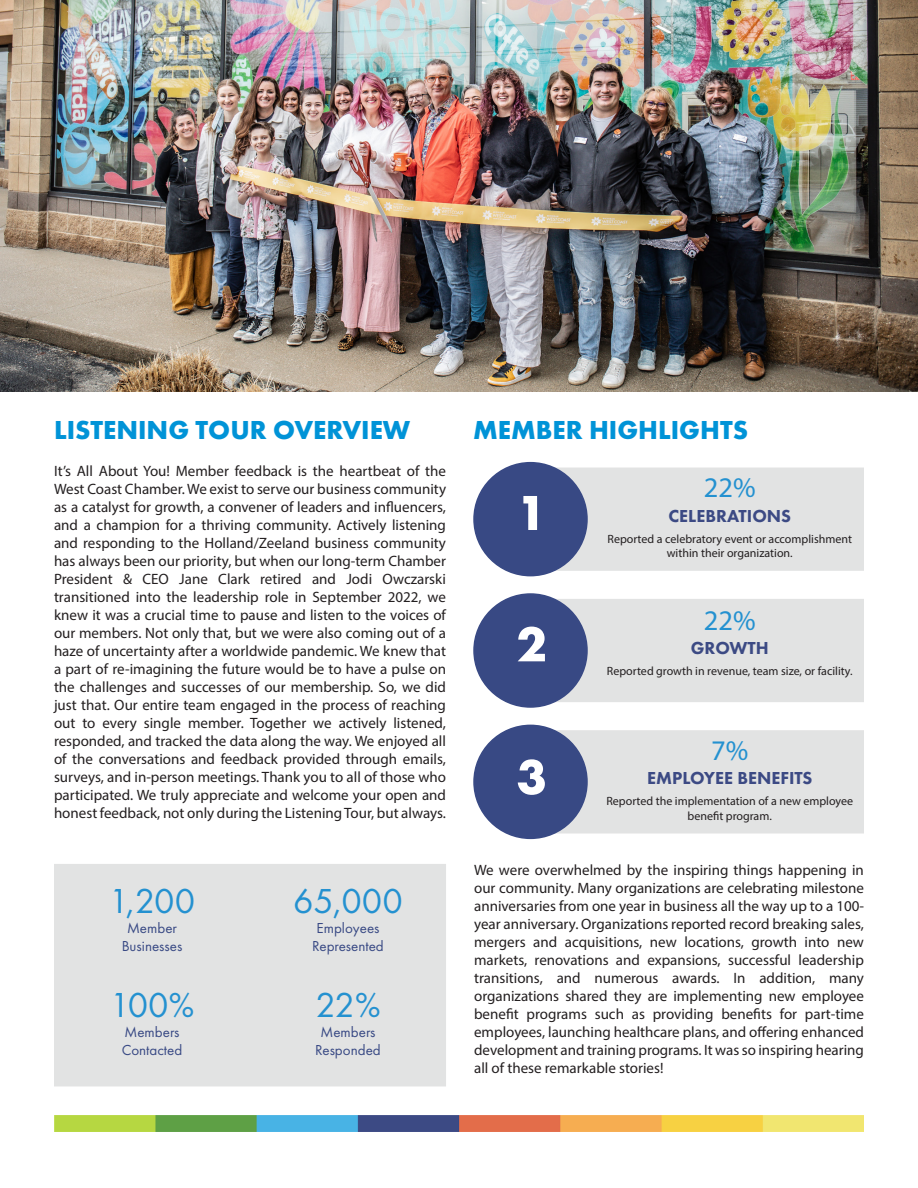
<style>
.page{position:relative;width:918px;height:1188px;background:#fff}
.page>*{position:absolute;margin:0;border:0;box-sizing:border-box;transform-origin:0 0}
.t1{font:700 51px "Futura PT";color:#fff}
.t2{font:36px "Futura PT";color:#2491d0}
.t3{font:28.5px "Myriad Pro";color:#2491d0}
.t4{font:700 27px "Futura PT";color:#0093d7}
.t5{font:800 18px "Futura PT";color:#3c4a84}
.t6{font:15px/18px "Myriad Pro";color:#231f20;text-align:justify}
.t7{font:15px "Futura PT";color:#384984}
.t8{font:12px/14.4px "Myriad Pro";color:#231f20;text-align:center}
</style>
<div class="page">
<img style="left:54px;top:1115px;width:810px;height:16px">
<div style="left:54px;top:864px;width:392px;height:223px;background:#e2e3e3"></div>
<img style="left:0;top:0;width:918px;height:392px">
<div style="left:553px;top:467px;width:311px;height:105px;background:#e2e3e3"></div>
<div style="left:474px;top:463px;width:113px;height:113px;background:#384984;border-radius:50%"></div>
<div style="left:473px;top:462px;width:115px;height:114px;border:2px solid #384984;border-radius:50%"></div>
<div style="left:553px;top:598px;width:311px;height:105px;background:#e2e3e3"></div>
<div style="left:474px;top:594px;width:113px;height:113px;background:#384984;border-radius:50%"></div>
<div style="left:473px;top:593px;width:115px;height:115px;border:2px solid #384984;border-radius:50%"></div>
<div style="left:553px;top:729px;width:311px;height:105px;background:#e2e3e3"></div>
<div style="left:474px;top:725px;width:113px;height:113px;background:#384984;border-radius:50%"></div>
<div style="left:473px;top:725px;width:115px;height:114px;border:2px solid #384984;border-radius:50%"></div>
<p class="t4" style="left:54px;top:412px;width:358px">LISTENING TOUR OVERVIEW</p>
<p class="t4" style="left:473px;top:412px;width:276px">MEMBER HIGHLIGHTS</p>
<p class="t6" style="left:54px;top:462px;width:394px">It’s All About You! Member feedback is the heartbeat of the West Coast Chamber. We exist to serve our business community as a catalyst for growth, a convener of leaders and influencers, and a champion for a thriving community. Actively listening and responding to the Holland/Zeeland business community has always been our priority, but when our long-term Chamber President &amp; CEO Jane Clark retired and Jodi Owczarski transitioned into the leadership role in September 2022, we knew it was a crucial time to pause and listen to the voices of our members. Not only that, but we were also coming out of a haze of uncertainty after a worldwide pandemic. We knew that a part of re-imagining the future would be to have a pulse on the challenges and successes of our membership. So, we did just that. Our entire team engaged in the process of reaching out to every single member. Together we actively listened, responded, and tracked the data along the way. We enjoyed all of the conversations and feedback provided through emails, surveys, and in-person meetings. Thank you to all of those who participated. We truly appreciate and welcome your open and honest feedback, not only during the Listening Tour, but always.</p>
<p class="t2" style="left:109px;top:880px;width:88px">1,200</p>
<p class="t2" style="left:293px;top:880px;width:111px">65,000</p>
<p class="t7" style="left:127px;top:919px;width:51px">Member</p>
<p class="t7" style="left:122px;top:937px;width:62px">Businesses</p>
<p class="t7" style="left:317px;top:919px;width:64px">Employees</p>
<p class="t7" style="left:312px;top:937px;width:73px">Represented</p>
<p class="t2" style="left:110px;top:983px;width:86px">100%</p>
<p class="t2" style="left:315px;top:983px;width:67px">22%</p>
<p class="t7" style="left:124px;top:1023px;width:57px">Members</p>
<p class="t7" style="left:122px;top:1041px;width:62px">Contacted</p>
<p class="t7" style="left:320px;top:1023px;width:57px">Members</p>
<p class="t7" style="left:315px;top:1041px;width:67px">Responded</p>
<p class="t1" style="left:516px;top:480px;width:32px">1</p>
<p class="t1" style="left:516px;top:611px;width:32px">2</p>
<p class="t1" style="left:516px;top:744px;width:32px">3</p>
<p class="t3" style="left:704px;top:470px;width:53px">22%</p>
<p class="t5" style="left:668px;top:505px;width:124px">CELEBRATIONS</p>
<p class="t8" style="left:608px;top:532px;width:246px">Reported a celebratory event or accomplishment within their organization.</p>
<p class="t3" style="left:704px;top:603px;width:53px">22%</p>
<p class="t5" style="left:691px;top:637px;width:80px">GROWTH</p>
<p class="t8" style="left:607px;top:664px;width:247px">Reported growth in revenue, team size, or facility.</p>
<p class="t3" style="left:711px;top:733px;width:39px">7%</p>
<p class="t5" style="left:647px;top:767px;width:167px">EMPLOYEE BENEFITS</p>
<p class="t8" style="left:606px;top:794px;width:248px">Reported the implementation of a new employee benefit program.</p>
<p class="t6" style="left:474px;top:861px;width:391px">We were overwhelmed by the inspiring things happening in our community. Many organizations are celebrating milestone anniversaries from one year in business all the way up to a 100- year anniversary. Organizations reported record breaking sales, mergers and acquisitions, new locations, growth into new markets, renovations and expansions, successful leadership transitions, and numerous awards. In addition, many organizations shared they are implementing new employee benefit programs such as providing benefits for part-time employees, launching healthcare plans, and offering enhanced development and training programs. It was so inspiring hearing all of these remarkable stories!</p>
</div>
